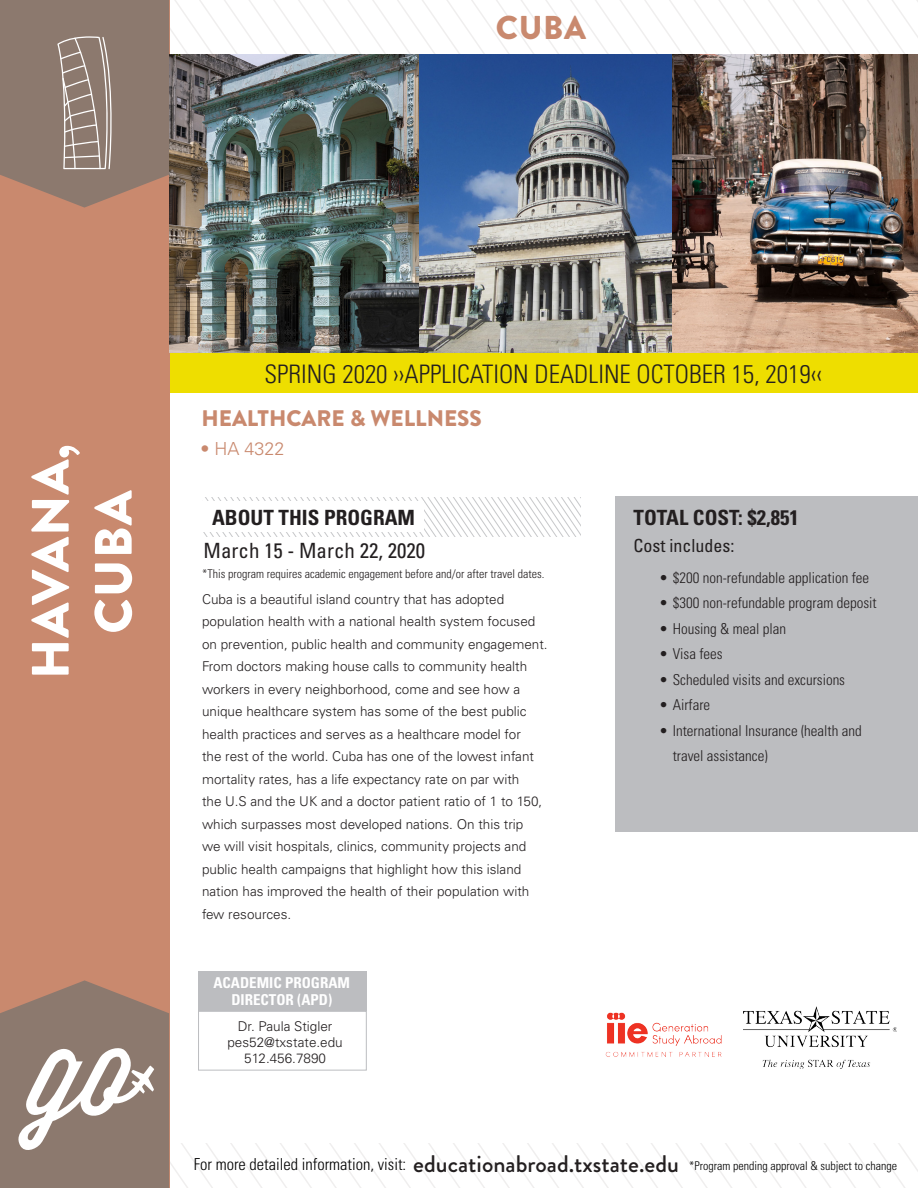
<style>
.page{position:relative;width:918px;height:1188px;background:#fff}
.page>*{position:absolute;margin:0;border:0;box-sizing:border-box;transform-origin:0 0}
.t1{font:900 52.5px "Brandon Grotesque";letter-spacing:.02em;color:#fff}
.t2{font:900 33px "Brandon Grotesque";color:#c9896e}
.t3{font:300 condensed 25.5px "Univers LT Std";color:#231f20}
.t4{font:900 22.5px "Brandon Grotesque";color:#c9896e}
.t5{font:700 condensed 21px "Univers LT Std";color:#231f20}
.t6{font:condensed 21px "Univers LT Std";color:#231f20}
.t7{font:condensed 18px "Univers LT Std";color:#231f20}
.t8{font:300 18px "Univers LT Std";color:#c9896e}
.t9{font:300 condensed 15px/25.5px "Univers LT Std";color:#231f20}
.t10{font:700 condensed 15px/16.5px "Univers LT Std";color:#fff;text-align:center}
.Description{font:300 13.5px/22.5px "Univers LT Std";color:#231f20}
.t11{font:300 condensed 12px "Univers LT Std";color:#000}
.t12{font:300 condensed 12px "Univers LT Std";color:#231f20}
.s1{font-size:16.5px}
.s2{font-family:"Brandon Grotesque";font-weight:500;font-stretch:normal;font-size:24px;color:#231f20}
</style>
<div class="page">
<div style="left:118px;top:353px;width:800px;height:39px;background:#eede00"></div>
<div style="left:198px;top:972px;width:169px;height:39px;background:#bcbdc0"></div>
<div style="left:615px;top:496px;width:303px;height:336px;background:#bcbdc0"></div>
<svg style="left:203px;top:497px;width:378px;height:40px"></svg>
<div style="left:202px;top:501px;width:222px;height:31px;background:#fff"></div>
<div style="left:0;top:0;width:169px;height:1188px;background:#c9896e"></div>
<svg style="left:0;top:0;width:917px;height:208px"></svg>
<img style="left:169px;top:54px;width:749px;height:299px">
<svg style="left:0;top:980px;width:917px;height:208px"></svg>
<p class="t2" style="left:496px;top:4px;width:92px">CUBA</p>
<p class="t1" style="left:13px;top:679px;width:236px;rotate:-90deg">HAVANA,</p>
<p class="t1" style="left:76px;top:634px;width:146px;rotate:-90deg">CUBA</p>
<p class="t3" style="left:264px;top:359px;width:559px">SPRING 2020 ››APPLICATION DEADLINE OCTOBER 15, 2019‹‹</p>
<p class="t4" style="left:202px;top:402px;width:282px">HEALTHCARE &amp; WELLNESS</p>
<p class="t8" style="left:201px;top:438px;width:86px">• HA 4322</p>
<p class="t5" style="left:212px;top:504px;width:205px">ABOUT THIS PROGRAM</p>
<p class="t6" style="left:204px;top:537px;width:223px">March 15 - March 22, 2020</p>
<p class="t12" style="left:202px;top:567px;width:344px">*This program requires academic engagement before and/or after travel dates.</p>
<p class="Description" style="left:202px;top:588px;width:347px">Cuba is a beautiful island country that has adopted population health with a national health system focused on prevention, public health and community engagement.<br>From doctors making house calls to community health workers in every neighborhood, come and see how a unique healthcare system has some of the best public health practices and serves as a healthcare model for<br>the rest of the world. Cuba has one of the lowest infant mortality rates, has a life expectancy rate on par with<br>the U.S and the UK and a doctor patient ratio of 1 to 150, which surpasses most developed nations. On this trip</p>
<p class="Description" style="left:202px;top:835px;width:329px">we will visit hospitals, clinics, community projects and public health campaigns that highlight how this island nation has improved the health of their population with few resources.</p>
<p class="t10" style="left:213px;top:975px;width:138px">ACADEMIC PROGRAM<br>DIRECTOR (APD)</p>
<p class="Description" style="left:238px;top:1015px;width:96px">Dr. Paula Stigler</p>
<p class="Description" style="left:227px;top:1031px;width:117px">pes52@txstate.edu</p>
<p class="Description" style="left:244px;top:1047px;width:83px">512.456.7890</p>
<p class="t5" style="left:634px;top:505px;width:167px">TOTAL COST: $2,851</p>
<p class="t7" style="left:634px;top:534px;width:102px">Cost includes:</p>
<p class="t9" style="left:659px;top:565px;width:212px">• $200 non-refundable application fee</p>
<p class="t9" style="left:659px;top:590px;width:219px">• $300 non-refundable program deposit</p>
<p class="t9" style="left:659px;top:616px;width:128px">• Housing &amp; meal plan</p>
<p class="t9" style="left:659px;top:641px;width:65px">• Visa fees</p>
<p class="t9" style="left:659px;top:667px;width:187px">• Scheduled visits and excursions</p>
<p class="t9" style="left:659px;top:692px;width:52px">• Airfare</p>
<p class="t9" style="left:673px;top:718px;width:191px;text-indent:-14px">• International Insurance (health and travel assistance)</p>
<p class="t11" style="left:194px;top:1158px;width:705px"><span class="s1">For more detailed information, visit:</span> <span class="s2">educationabroad.txstate.edu</span> *Program pending approval &amp; subject to change</p>
</div>
